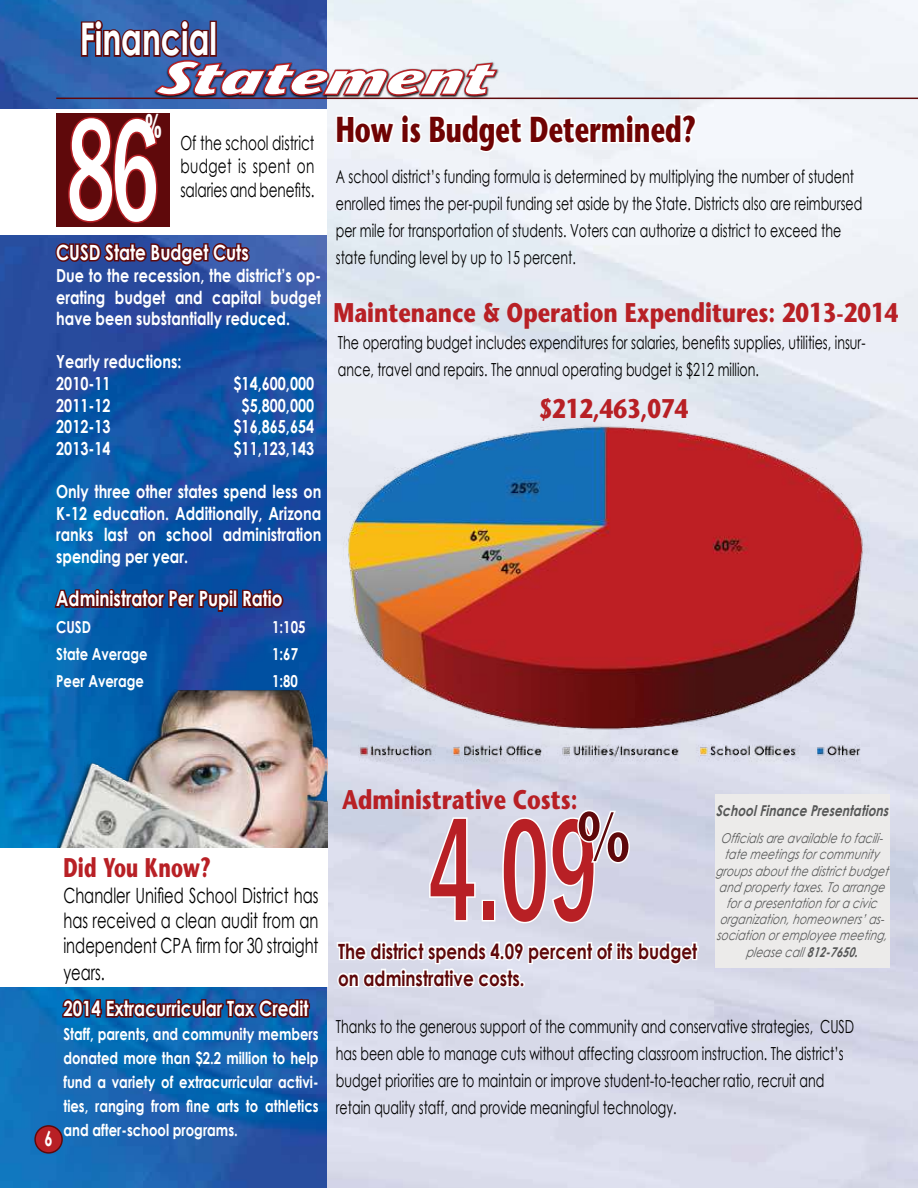
<style>
.page{position:relative;width:918px;height:1188px;background:#fff}
.page>*{position:absolute;margin:0;border:0;box-sizing:border-box;transform-origin:0 0}
.t1{font:500 condensed 149.1px "Franklin Gothic";color:#b82025;scale:.65 1}
.t2{font:500 condensed 148.8px "Franklin Gothic";color:#fff;scale:.64 1}
.t3{font:700 45px "Century Gothic";color:#fff;scale:.7 1}
.t4{font:italic 700 45px "Stone Sans Std";color:#fff;scale:1.5 1}
.t5{font:700 36px "Stone Sans Std";color:#6f0303;scale:.7 1}
.t6{font:600 condensed 36px "Franklin Gothic";color:#fff;scale:.7 1}
.t7{font:700 27px "Stone Sans Std";color:#b82025;scale:.8 1}
.t8{font:700 27px "Stone Sans Std";color:#b82025;scale:.7 1}
.t9{font:21px/25.8px "Century Gothic";color:#000;text-align:justify;scale:.7 1}
.t10{font:700 21px "Century Gothic";color:#fff;scale:.8 1}
.t11{font:700 21px/27px "Century Gothic";color:#5f090b;scale:.8 1}
.t12{font:700 21px "Century Gothic";color:#fff;scale:.7 1}
.t13{font:19.5px/23.4px "Century Gothic";color:#000;text-align:justify;scale:.7 1}
.t14{font:18px/27px "Century Gothic";color:#000;scale:.7 1}
.t15{font:700 18px/21.6px "Century Gothic";color:#fff;text-align:justify;scale:.8 1}
.t16{font:700 16.5px/24px "Century Gothic";color:#fff;text-align:justify;scale:.8 1}
.t17{font:italic 700 15px "Century Gothic";color:#565757;scale:.8 1}
.t18{font:italic 13.5px/16.2px "Century Gothic";color:#565757;text-align:center;scale:.8 1}
.s1{font-size:149.1px}
.s2{font-weight:700}
</style>
<div class="page">
<img style="left:327px;top:0;width:591px;height:1188px">
<img style="left:0;top:0;width:327px;height:1188px">
<div style="left:35px;top:1126px;width:27px;height:27px;background:#b82025;border-radius:50%"></div>
<div style="left:34px;top:1125px;width:29px;height:29px;border:2px solid #5f090b;border-radius:50%"></div>
<hr style="left:56px;top:98px;width:862px;height:1px;background:#5f090b">
<img style="left:57px;top:689px;width:270px;height:159px">
<div style="left:0;top:848px;width:328px;height:139px;background:#fff"></div>
<div style="left:716px;top:794px;width:174px;height:173px;background:#ecebea"></div>
<svg style="left:60px;top:993px;width:252px;height:30px;background:#313d68"></svg>
<svg style="left:53px;top:241px;width:199px;height:27px;background:#472c55"></svg>
<div style="left:0;top:109px;width:327px;height:125px;background:#fff"></div>
<svg style="left:53px;top:585px;width:233px;height:28px;background:#332f5a"></svg>
<img style="left:335px;top:415px;width:557px;height:350px">
<svg style="left:335px;top:936px;width:365px;height:56px"></svg>
<div style="left:56px;top:113px;width:114px;height:114px;background:#5f090b"></div>
<svg style="left:67px;top:18px;width:631px;height:207px"></svg>
<svg style="left:427px;top:815px;width:50px;height:108px"></svg>
<div style="left:482px;top:900px;width:13px;height:22px;border:3px solid #fff"></div>
<svg style="left:501px;top:809px;width:130px;height:116px"></svg>
<h3 class="t3" style="left:80px;top:5px;width:198px">Financial</h3>
<h3 class="t4" style="left:154px;top:51px;width:223px">Statement</h3>
<h3 class="t6" style="left:145px;top:102px;width:25px">%</h3>
<h2 class="t2" style="left:66px;top:72px;width:146px">8<span class="s1">6</span></h2>
<p class="t13" style="left:180px;top:131px;width:193px">Of the school district budget is spent on salaries and benefits.</p>
<p class="t10" style="left:56px;top:236px;width:242px">CUSD State Budget Cuts</p>
<p class="t15" style="left:56px;top:264px;width:333px">Due to the recession, the district’s op&shy;erating budget and capital budget have been substantially reduced.</p>
<p class="t15" style="left:56px;top:350px;width:158px">Yearly reductions:<br>2010-11</p>
<p class="t15" style="left:234px;top:372px;width:102px">$14,600,000</p>
<p class="t15" style="left:56px;top:394px;width:70px">2011-12</p>
<p class="t15" style="left:242px;top:394px;width:92px">$5,800,000</p>
<p class="t15" style="left:56px;top:415px;width:70px">2012-13</p>
<p class="t15" style="left:234px;top:415px;width:102px">$16,865,654</p>
<p class="t15" style="left:56px;top:437px;width:70px">2013-14</p>
<p class="t15" style="left:234px;top:437px;width:102px">$11,123,143</p>
<p class="t15" style="left:56px;top:480px;width:333px">Only three other states spend less on K-12 education. Additionally, Arizona ranks last on school administration spending per year.</p>
<p class="t10" style="left:56px;top:583px;width:285px">Administrator Per Pupil Ratio</p>
<p class="t16" style="left:56px;top:615px;width:45px">CUSD</p>
<p class="t16" style="left:272px;top:615px;width:43px">1:105</p>
<p class="t16" style="left:56px;top:642px;width:116px">State Average</p>
<p class="t16" style="left:272px;top:642px;width:34px">1:67</p>
<p class="t16" style="left:56px;top:669px;width:111px">Peer Average</p>
<p class="t16" style="left:272px;top:669px;width:34px">1:80</p>
<h3 class="t5" style="left:336px;top:108px;width:517px">How is Budget Determined?</h3>
<p class="t14" style="left:336px;top:163px;width:754px">A school district’s funding formula is determined by multiplying the number of student enrolled times the per-pupil funding set aside by the State. Districts also are reimbursed per mile for transportation of students. Voters can authorize a district to exceed the state funding level by up to 15 percent.</p>
<h3 class="t7" style="left:334px;top:297px;width:708px">Maintenance &amp; Operation Expenditures: 2013-2014</h3>
<p class="t14" style="left:338px;top:329px;width:755px">The operating budget includes expenditures for salaries, benefits supplies, utilities, insur&shy;ance, travel and repairs. The annual operating budget is $212 million.</p>
<h3 class="t7" style="left:539px;top:393px;width:189px">$212,463,074</h3>
<p class="t12" style="left:44px;top:1122px;width:13px">6</p>
<h3 class="t8" style="left:63px;top:852px;width:213px">Did You Know?</h3>
<p class="t9" style="left:63px;top:882px;width:366px">Chandler Unified School District has has received a clean audit from an independent CPA firm for 30 straight years.</p>
<p class="t10" style="left:63px;top:992px;width:308px">2014 Extracurricular Tax Credit</p>
<p class="t16" style="left:63px;top:1021px;width:321px">Staff, parents, and community members donated more than $2.2 million to help fund a variety of extracurricular activi&shy;ties, ranging from fine arts to athletics and after-school programs.</p>
<h3 class="t7" style="left:342px;top:783px;width:296px">Administrative Costs:</h3>
<h1 class="t1" style="left:428px;top:773px;width:315px">4.09<sup>%</sup></h1>
<p class="t11" style="left:338px;top:937px;width:450px">The district spends 4.09 percent of its budget on adminstrative costs.</p>
<p class="t17" style="left:716px;top:799px;width:222px">SchoolFinancePresentations</p>
<p class="t18" style="left:716px;top:830px;width:222px">Officialsare available to facili&shy;tate meetingsforcommunity groupsaboutthe districtbudget and propertytaxes.To arrange fora presentationfora civic organization,homeowners’as&shy;sociationoremployee meeting, please call<span class="s2">812-7650.</span></p>
<p class="t14" style="left:336px;top:1013px;width:742px">Thanks to the generous support of the community and conservative strategies, CUSD has been able to manage cuts without affecting classroom instruction. The district’s budget priorities are to maintain or improve student-to-teacher ratio, recruit and retain quality staff, and provide meaningful technology.</p>
</div>
